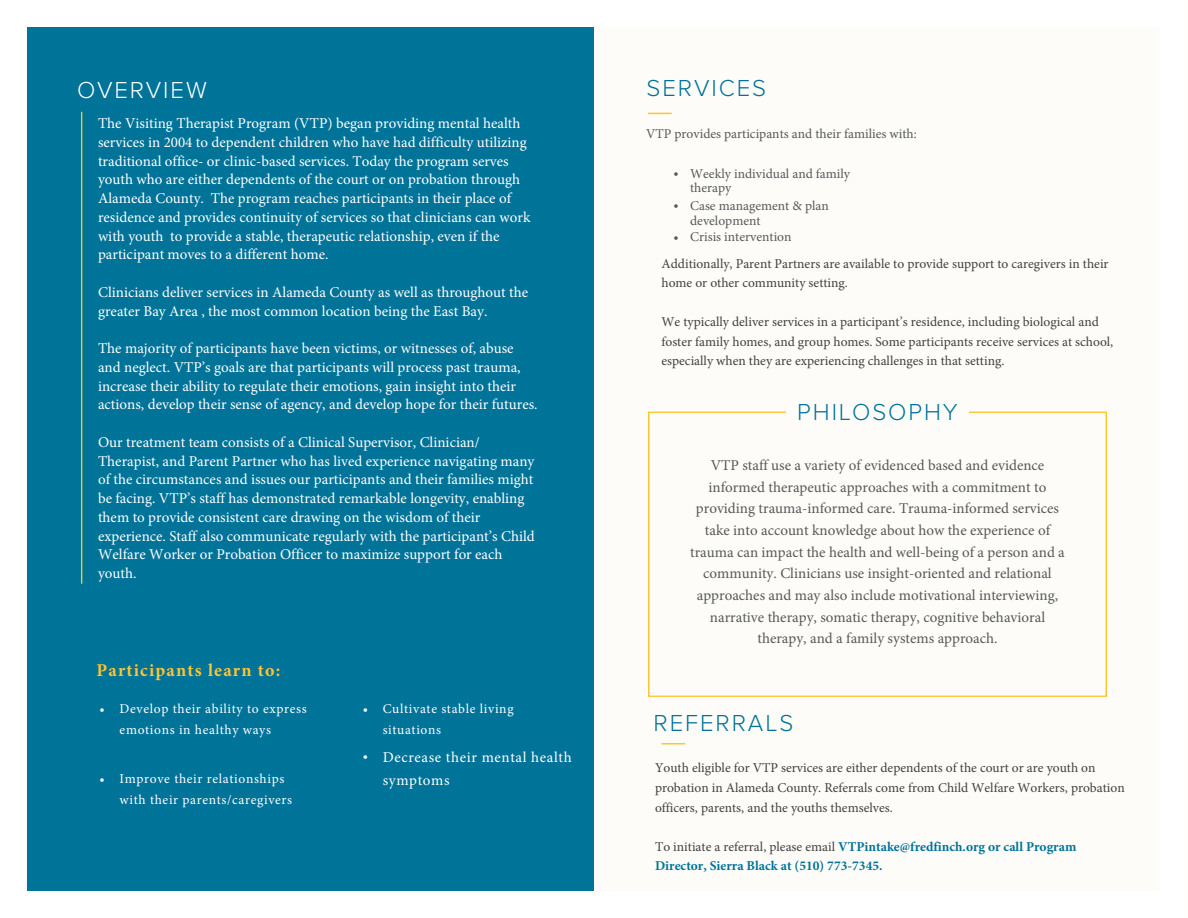
<style>
.page{position:relative;width:1188px;height:918px;background:#fdfcf8}
.page>*{position:absolute;margin:0;border:0;box-sizing:border-box;transform-origin:0 0}
.t1{font:300 24px "Proxima Nova";letter-spacing:.08em;color:#007399}
.t2{font:300 24px "Proxima Nova";letter-spacing:.08em;color:#fff}
.t3{font:700 18px "Minion Pro";letter-spacing:.065em;color:#ffc531}
.t4{font:15px/18.8px "Minion Pro";color:#fff}
.t5{font:15px/21.6px "Minion Pro";color:#57585a;text-align:center}
.t6{font:15px/23.4px "Minion Pro";letter-spacing:.04em;color:#fff}
.t7{font:13.5px/19.5px "Minion Pro";color:#404040}
.t8{font:13.5px/21px "Minion Pro";letter-spacing:.045em;color:#fff}
.t9{font:13.5px/14.2px "Minion Pro";color:#57585a}
.t10{font:700 13.5px/19.6px "Minion Pro";color:#007399}
.s1{font-size:13.5px}
.s2{font-weight:400;color:#404040}
</style>
<div class="page">
<div style="left:17px;top:21px;width:577px;height:881px;background:#007399"></div>
<hr style="left:81px;top:112px;width:1px;height:472px;background:#fec62e">
<svg style="left:648px;top:113px;width:24px;height:1px"></svg>
<div style="left:0;top:0;width:1187px;height:918px;border:27px solid #fff"></div>
<hr style="left:661px;top:743px;width:24px;height:2px;background:#fec62e">
<p class="t2" style="left:77px;top:72px;width:131px">OVERVIEW</p>
<p class="t1" style="left:647px;top:71px;width:121px">SERVICES</p>
<p class="t9" style="left:646px;top:127px;width:272px">VTP provides participants and their families with:</p>
<p class="t4" style="left:98px;top:114px;width:434px">The Visiting Therapist Program (VTP) began providing mental health services in 2004 to dependent children who have had difficulty utilizing traditional office- or clinic-based services. Today the program serves youth who are either dependents of the court or on probation through Alameda County. The program reaches participants in their place of residence and provides continuity of services so that clinicians can work with youth to provide a stable, therapeutic relationship, even if the participant moves to a different home.</p>
<p class="t4" style="left:98px;top:283px;width:432px">Clinicians deliver services in Alameda County as well as throughout the greater Bay Area , the most common location being the East Bay.</p>
<p class="t4" style="left:98px;top:339px;width:441px">The majority of participants have been victims, or witnesses of, abuse and neglect. VTP’s goals are that participants will process past trauma, increase their ability to regulate their emotions, gain insight into their actions, develop their sense of agency, and develop hope for their futures.</p>
<p class="t4" style="left:98px;top:433px;width:438px">Our treatment team consists of a Clinical Supervisor, Clinician/ Therapist, and Parent Partner who has lived experience navigating many of the circumstances and issues our participants and their families might be facing. VTP’s staff has demonstrated remarkable longevity, enabling them to provide consistent care drawing on the wisdom of their experience. Staff also communicate regularly with the participant’s Child Welfare Worker or Probation Officer to maximize support for each youth.</p>
<p class="t9" style="left:690px;top:166px;width:161px;text-indent:-17px">• Weekly individual and family therapy</p>
<p class="t9" style="left:690px;top:197px;width:140px;line-height:15.9px;text-indent:-17px">• Case management &amp; plan development</p>
<p class="t9" style="left:673px;top:230px;width:120px">• Crisis intervention</p>
<p class="t7" style="left:661px;top:254px;width:449px">Additionally, Parent Partners are available to provide support to caregivers in their home or other community setting.</p>
<p class="t7" style="left:661px;top:312px;width:453px">We typically deliver services in a participant’s residence, including biological and foster family homes, and group homes. Some participants receive services at school, especially when they are experiencing challenges in that setting.</p>
<p class="t1" style="left:797px;top:394px;width:162px">PHILOSOPHY</p>
<p class="t5" style="left:690px;top:455px;width:376px">VTP staff use a variety of evidenced based and evidence informed therapeutic approaches with a commitment to providing trauma-informed care. Trauma-informed services take into account knowledge about how the experience of trauma can impact the health and well-being of a person and a community. Clinicians use insight-oriented and relational approaches and may also include motivational interviewing, narrative therapy, somatic therapy, cognitive behavioral therapy, and a family systems approach.</p>
<p class="t3" style="left:96px;top:657px;width:186px">Participants learn to:</p>
<p class="t8" style="left:120px;top:698px;width:189px;text-indent:-20px">• Develop their ability to express emotions in healthy ways</p>
<p class="t8" style="left:120px;top:768px;width:174px;text-indent:-20px">• Improve their relationships with their parents/caregivers</p>
<p class="t8" style="left:383px;top:699px;width:132px;text-indent:-20px">• Cultivate stable living situations</p>
<p class="t6" style="left:383px;top:745px;width:191px;text-indent:-20px"><span class="s1">•</span> Decrease their mental health symptoms</p>
<h1 class="t1" style="left:654px;top:705px;width:141px">REFERRALS</h1>
<p class="t7" style="left:655px;top:758px;width:471px">Youth eligible for VTP services are either dependents of the court or are youth on probation in Alameda County. Referrals come from Child Welfare Workers, probation officers, parents, and the youths themselves.</p>
<p class="t10" style="left:655px;top:837px;width:423px"><span class="s2">To initiate a referral, please email</span> VTPintake@fredfinch.org or call Program<br>Director, Sierra Black at (510) 773-7345.</p>
</div>
